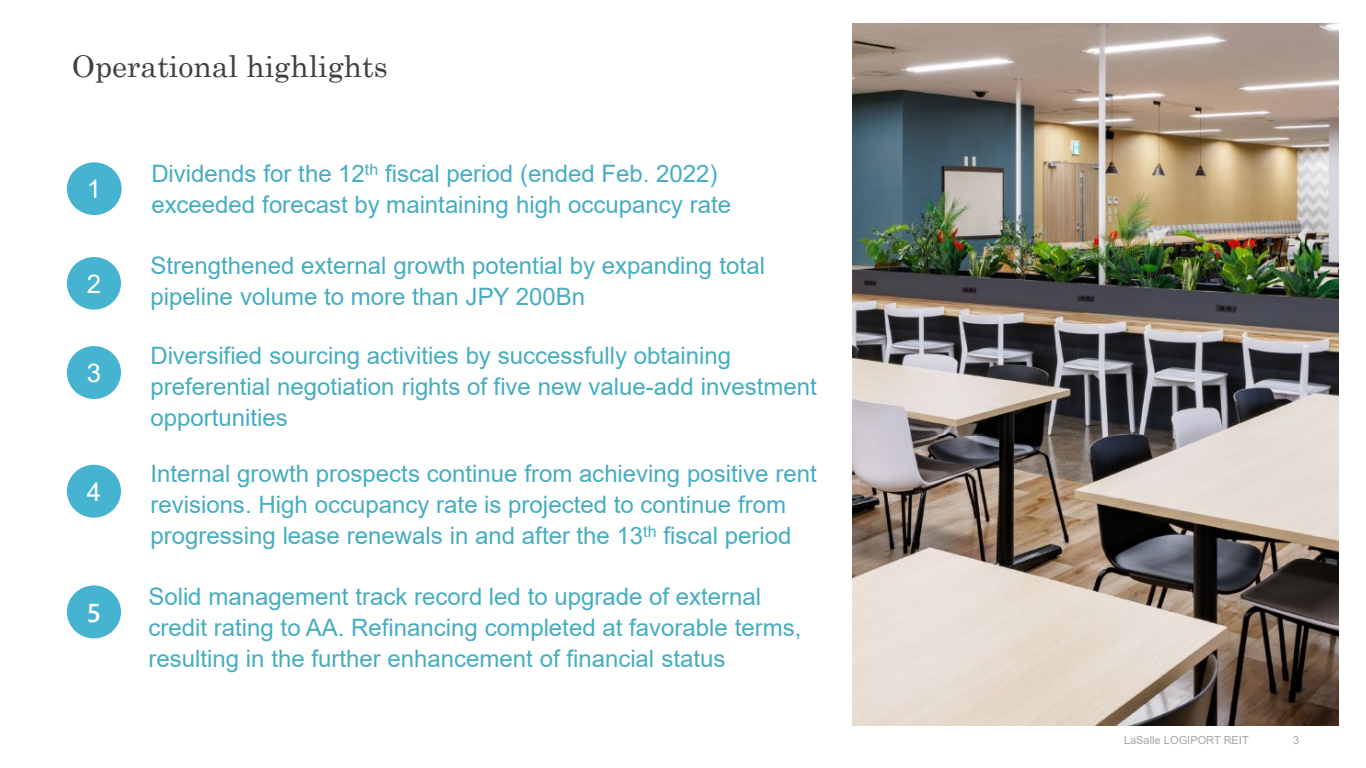
<style>
.page{position:relative;width:1366px;height:768px;background:#fff}
.page>*{position:absolute;margin:0;border:0;box-sizing:border-box;transform-origin:0 0}
.t1{font:30px "Century";color:#404040}
.t2{font:25.8px "Arial";color:#fff}
.t3{font:600 25.8px "Segoe UI";color:#fff}
.t4{font:24px/31px "Arial";color:#46adc2}
.t5{font:11px "Arial";letter-spacing:-.005em;color:#a6a6a6}
</style>
<div class="page">
<img style="left:853px;top:24px;width:484px;height:702px">
<div style="left:68px;top:258px;width:52px;height:51px;background:#46b3d1;border-radius:50%"></div>
<div style="left:67px;top:257px;width:54px;height:53px;border:2px solid #46b3d1;border-radius:50%"></div>
<div style="left:68px;top:347px;width:52px;height:51px;background:#46b3d1;border-radius:50%"></div>
<div style="left:67px;top:346px;width:54px;height:53px;border:2px solid #46b3d1;border-radius:50%"></div>
<div style="left:68px;top:163px;width:53px;height:51px;background:#46b3d1;border-radius:50%"></div>
<div style="left:67px;top:162px;width:55px;height:53px;border:2px solid #46b3d1;border-radius:50%"></div>
<div style="left:68px;top:466px;width:52px;height:51px;background:#46b3d1;border-radius:50%"></div>
<div style="left:67px;top:465px;width:54px;height:53px;border:2px solid #46b3d1;border-radius:50%"></div>
<div style="left:68px;top:586px;width:52px;height:52px;background:#46b3d1;border-radius:50%"></div>
<div style="left:67px;top:585px;width:54px;height:53px;border:2px solid #46b3d1;border-radius:50%"></div>
<h2 class="t1" style="left:72px;top:41px;width:317px">Operational highlights</h2>
<p class="t2" style="left:87px;top:171px;width:16px">1</p>
<p class="t2" style="left:87px;top:266px;width:16px">2</p>
<p class="t2" style="left:87px;top:355px;width:16px">3</p>
<p class="t2" style="left:87px;top:474px;width:16px">4</p>
<p class="t3" style="left:87px;top:588px;width:16px">5</p>
<p class="t4" style="left:151px;top:158px;width:581px">Dividends for the 12<sup>th</sup> fiscal period (ended Feb. 2022) exceeded forecast by maintaining high occupancy rate</p>
<p class="t4" style="left:150px;top:250px;width:616px">Strengthened external growth potential by expanding total pipeline volume to more than JPY 200Bn</p>
<p class="t4" style="left:150px;top:340px;width:668px">Diversified sourcing activities by successfully obtaining preferential negotiation rights of five new value-add investment opportunities</p>
<p class="t4" style="left:150px;top:458px;width:668px">Internal growth prospects continue from achieving positive rent revisions. High occupancy rate is projected to continue from progressing lease renewals in and after the 13<sup>th</sup> fiscal period</p>
<p class="t4" style="left:148px;top:581px;width:654px">Solid management track record led to upgrade of external credit rating to AA. Refinancing completed at favorable terms, resulting in the further enhancement of financial status</p>
<p class="t5" style="left:1124px;top:732px;width:126px">LaSalle LOGIPORT REIT</p>
<p class="t5" style="left:1293px;top:732px;width:8px">3</p>
</div>
